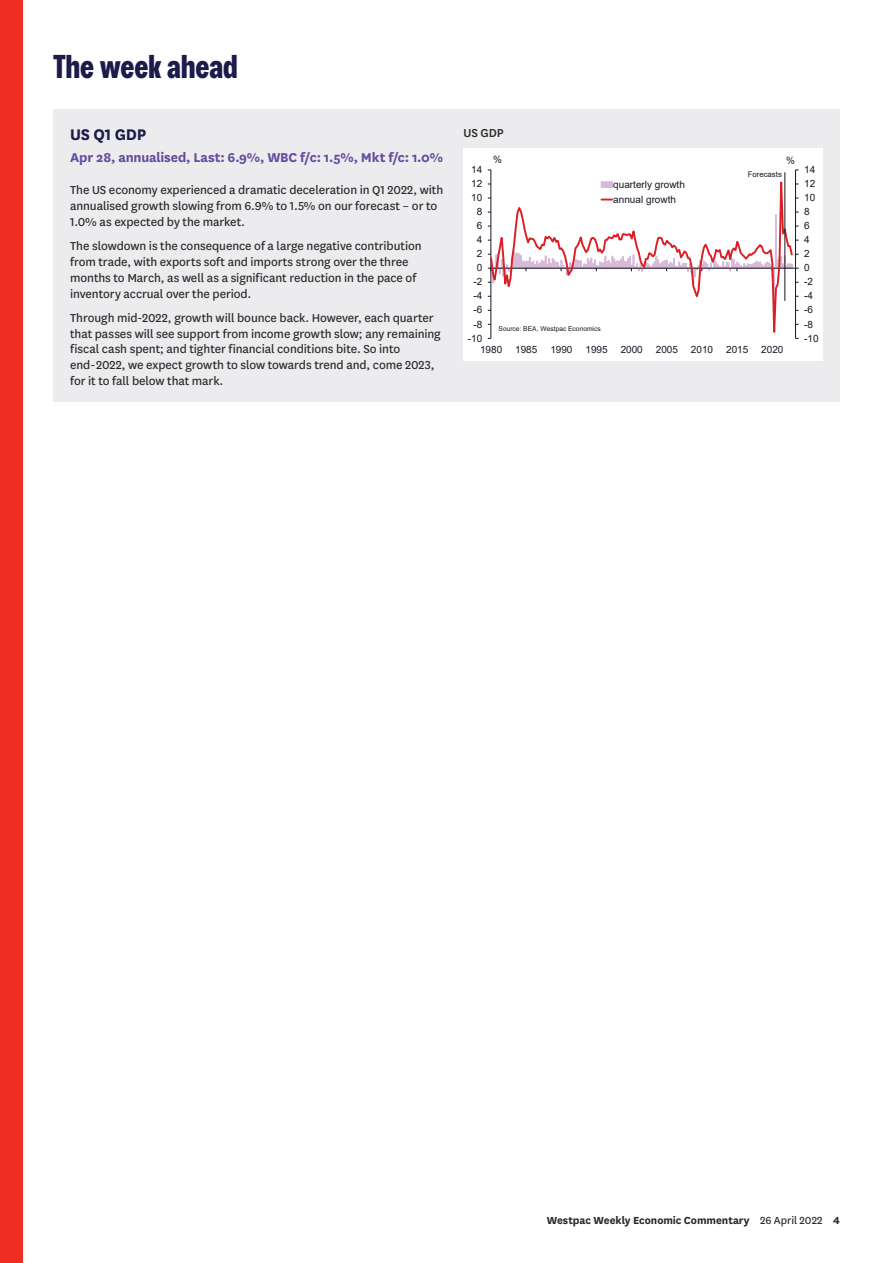
<style>
.page{position:relative;width:893px;height:1263px;background:#fff}
.page>*{position:absolute;margin:0;border:0;box-sizing:border-box;transform-origin:0 0}
.t1{font:700 33px "Westpac";color:#1c1b4c}
.t2{font:700 18px "National LF";letter-spacing:-.015em;color:#1c1b4c}
.t3{font:700 15px "National";letter-spacing:-.01em;color:#674c9f}
.t4{font:13.5px/15.8px "National LF";letter-spacing:-.005em;color:#2b292a}
.t5{font:500 13.5px "National LF";color:#2b292a}
.t6{font:700 12px "National LF";letter-spacing:-.005em;color:#2b292a}
.t7{font:10.05px/14.9px "Arial";letter-spacing:-.005em;color:#141823}
.t8{font:7.8px "Arial";color:#141823}
.t9{font:6.6px "Arial";letter-spacing:.005em;color:#141823}
.s1{font-weight:400}
</style>
<div class="page">
<div style="left:0;top:0;width:22px;height:1263px;background:#ee2e22"></div>
<div style="left:53px;top:110px;width:393px;height:292px;background:#ececee"></div>
<div style="left:446px;top:110px;width:394px;height:292px;background:#ececee"></div>
<div style="left:463px;top:148px;width:360px;height:212px;background:#fff"></div>
<hr style="left:795px;top:170px;width:1px;height:168px;background:#141823">
<svg style="left:488px;top:212px;width:311px;height:127px"></svg>
<svg style="left:491px;top:170px;width:303px;height:169px"></svg>
<div style="left:601px;top:181px;width:12px;height:7px;background:#d7b9d8;border:2px solid #d7b9d8"></div>
<div style="left:498px;top:323px;width:145px;height:9px;background:#fff"></div>
<hr style="left:785px;top:172px;width:1px;height:129px;background:#141823">
<h1 class="t1" style="left:53px;top:47px;width:186px">The week ahead</h1>
<h2 class="t2" style="left:70px;top:122px;width:78px">US Q1 GDP</h2>
<p class="t3" style="left:70px;top:147px;width:374px">Apr 28, annualised, Last: 6.9%, WBC f/c: 1.5%, Mkt f/c: 1.0%</p>
<p class="t4" style="left:70px;top:182px;width:375px">The US economy experienced a dramatic deceleration in Q1 2022, with annualised growth slowing from 6.9% to 1.5% on our forecast – or to<br>1.0% as expected by the market.</p>
<p class="t4" style="left:70px;top:238px;width:353px">The slowdown is the consequence of a large negative contribution from trade, with exports soft and imports strong over the three months to March, as well as a significant reduction in the pace of inventory accrual over the period.</p>
<p class="t4" style="left:70px;top:309px;width:372px">Through mid-2022, growth will bounce back. However, each quarter that passes will see support from income growth slow; any remaining fiscal cash spent; and tighter financial conditions bite. So into<br>end- 2022, we expect growth to slow towards trend and, come 2023, for it to fall below that mark.</p>
<p class="t5" style="left:463px;top:124px;width:42px">US GDP</p>
<p class="t7" style="left:493px;top:152px;width:10px">%</p>
<p class="t7" style="left:786px;top:153px;width:10px">%</p>
<p class="t7" style="left:471px;top:162px;width:13px">14</p>
<p class="t8" style="left:748px;top:169px;width:36px">Forecasts</p>
<p class="t7" style="left:804px;top:162px;width:13px">14</p>
<p class="t7" style="left:471px;top:176px;width:13px">12</p>
<p class="t7" style="left:471px;top:190px;width:13px">10</p>
<p class="t7" style="left:613px;top:177px;width:73px">quarterly growth annual growth</p>
<p class="t7" style="left:804px;top:176px;width:13px">12</p>
<p class="t7" style="left:804px;top:190px;width:13px">10</p>
<p class="t7" style="left:477px;top:204px;width:7px">8</p>
<p class="t7" style="left:804px;top:204px;width:7px">8</p>
<p class="t7" style="left:477px;top:218px;width:7px">6</p>
<p class="t7" style="left:804px;top:218px;width:7px">6</p>
<p class="t7" style="left:477px;top:232px;width:7px">4</p>
<p class="t7" style="left:804px;top:232px;width:7px">4</p>
<p class="t7" style="left:477px;top:246px;width:7px">2</p>
<p class="t7" style="left:804px;top:246px;width:7px">2</p>
<p class="t7" style="left:477px;top:260px;width:7px">0</p>
<p class="t7" style="left:804px;top:260px;width:7px">0</p>
<p class="t7" style="left:473px;top:274px;width:10px">-2</p>
<p class="t7" style="left:804px;top:274px;width:10px">-2</p>
<p class="t7" style="left:473px;top:288px;width:10px">-4</p>
<p class="t7" style="left:804px;top:288px;width:10px">-4</p>
<p class="t7" style="left:473px;top:302px;width:10px">-6</p>
<p class="t7" style="left:804px;top:302px;width:10px">-6</p>
<p class="t7" style="left:473px;top:316px;width:10px">-8</p>
<p class="t9" style="left:498px;top:324px;width:104px">Source: BEA, Westpac Economics</p>
<p class="t7" style="left:804px;top:316px;width:10px">-8</p>
<p class="t7" style="left:468px;top:331px;width:16px">-10</p>
<p class="t7" style="left:804px;top:331px;width:16px">-10</p>
<p class="t7" style="left:480px;top:342px;width:24px">1980</p>
<p class="t7" style="left:515px;top:342px;width:24px">1985</p>
<p class="t7" style="left:550px;top:342px;width:24px">1990</p>
<p class="t7" style="left:585px;top:342px;width:24px">1995</p>
<p class="t7" style="left:621px;top:342px;width:24px">2000</p>
<p class="t7" style="left:656px;top:342px;width:24px">2005</p>
<p class="t7" style="left:691px;top:342px;width:24px">2010</p>
<p class="t7" style="left:726px;top:342px;width:24px">2015</p>
<p class="t7" style="left:761px;top:342px;width:24px">2020</p>
<p class="t6" style="left:547px;top:1212px;width:295px">Westpac Weekly Economic Commentary <span class="s1">26 April 2022</span> 4</p>
</div>
